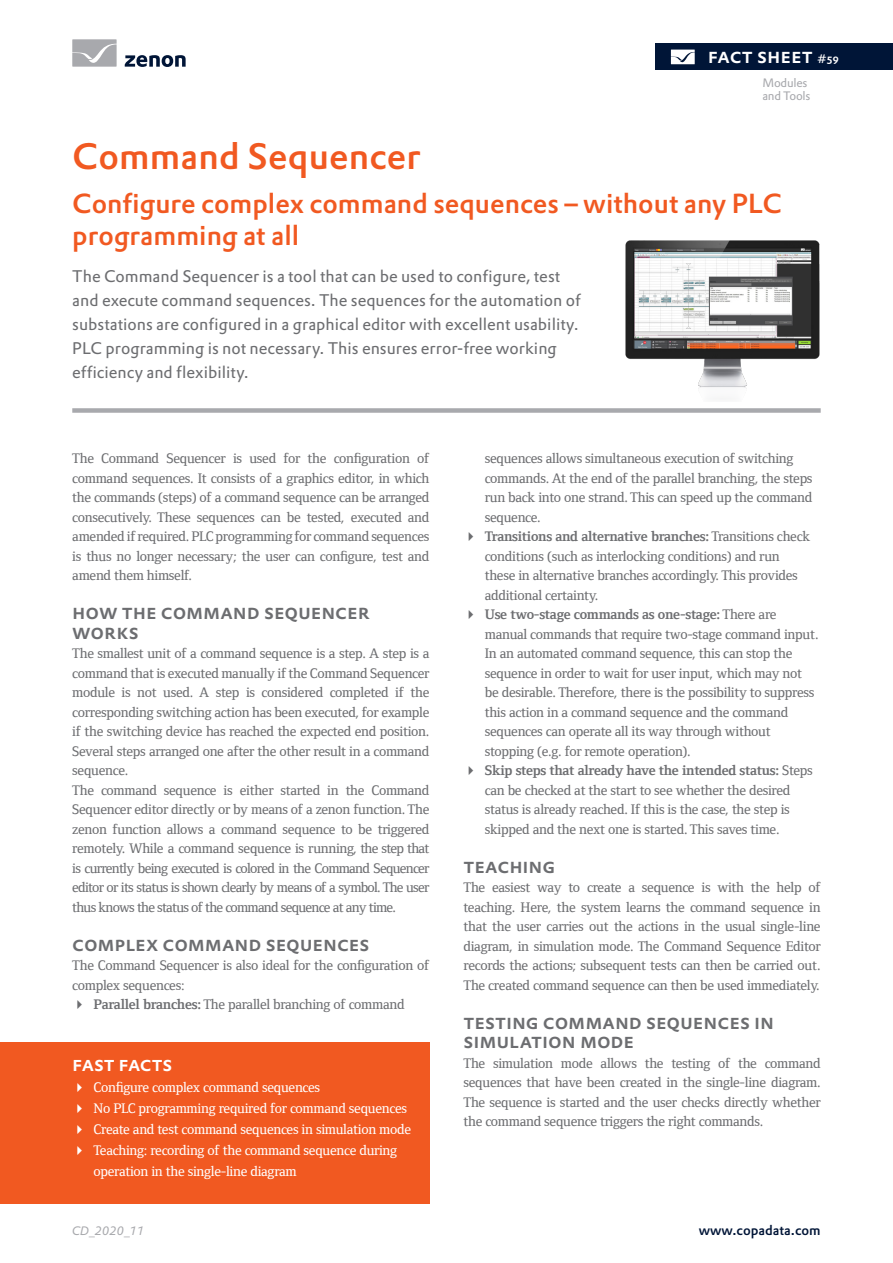
<style>
.page{position:relative;width:893px;height:1263px;background:#fff}
.page>*{position:absolute;margin:0;border:0;box-sizing:border-box;transform-origin:0 0}
.Header_Headline_oran{font:500 36px "DTL Prokyon TOT";letter-spacing:.005em;color:#f15921}
.Header_Subheadline_o{font:500 27px/31.5px "DTL Prokyon TOT";color:#f15921}
.Bodytext_Headline{font:500 21px/19.5px "DTL Prokyon TOT Caps";letter-spacing:-.005em;color:#6c6d70}
.t1{font:500 21px "DTL Prokyon TOT Caps";color:#fff}
.t2{font:500 20.85px "DTL Prokyon TOT Caps";letter-spacing:-.005em;color:#fff}
.Header_Teaser_Text{font:16.5px/24px "DTL Prokyon ETOT";color:#6c6d70}
.Normal_Body_Text_EN{font:500 14.25px/19.5px "Foundry Form Serif";letter-spacing:-.02em;color:#6c6d70;text-align:justify}
.t3{font:500 14.25px/21px "Foundry Form Serif";letter-spacing:-.02em;color:#fff}
.t4{font:500 13.5px "DTL Prokyon TOT";color:#001537}
.t5{font:12px/13.5px "DTL Prokyon TOT";letter-spacing:-.02em;color:#a8a9ad}
.t6{font:italic 12px "DTL Prokyon TOT";color:#a8a9ad}
.s1{font-size:12px}
.s2{font-weight:700}
</style>
<div class="page">
<div style="left:656px;top:44px;width:237px;height:26px;background:#001537"></div>
<svg style="left:671px;top:50px;width:24px;height:14px"></svg>
<svg style="left:125px;top:55px;width:61px;height:12px"></svg>
<svg style="left:72px;top:39px;width:45px;height:28px"></svg>
<div style="left:72px;top:408px;width:749px;height:5px;background:#a8a9ad"></div>
<div style="left:0;top:1042px;width:429px;height:162px;background:#f15921"></div>
<img style="left:625px;top:240px;width:195px;height:159px">
<p class="t1" style="left:708px;top:42px;width:133px">fact sheet <span class="s1">#59</span></p>
<p class="t5" style="left:762px;top:76px;width:50px">Modules and Tools</p>
<p class="Header_Headline_oran" style="left:72px;top:133px;width:350px">Command Sequencer</p>
<p class="Header_Subheadline_o" style="left:72px;top:188px;width:711px">Configure complex command sequences – without any PLC programming at all</p>
<p class="Header_Teaser_Text" style="left:72px;top:264px;width:510px">The Command Sequencer is a tool that can be used to configure, test and execute command sequences. The sequences for the automation of substations are configured in a graphical editor with excellent usability.<br>PLC programming is not necessary. This ensures error-free working efficiency and flexibility.</p>
<p class="Normal_Body_Text_EN" style="left:72px;top:449px;width:359px">The Command Sequencer is used for the configuration of command sequences. It consists of a graphics editor, in which the commands (steps) of a command sequence can be arranged consecutively. These sequences can be tested, executed and amended if required. PLC programming for command sequences is thus no longer necessary; the user can configure, test and amend them himself.</p>
<p class="Bodytext_Headline" style="left:72px;top:602px;width:299px">How th e command sequenceR works</p>
<p class="Normal_Body_Text_EN" style="left:72px;top:644px;width:359px">The smallest unit of a command sequence is a step. A step is a command that is executed manually if the Command Sequencer module is not used. A step is considered completed if the corresponding switching action has been executed, for example if the switching device has reached the expected end position.<br>Several steps arranged one after the other result in a command sequence.</p>
<p class="Normal_Body_Text_EN" style="left:72px;top:780px;width:359px">The command sequence is either started in the Command Sequencer editor directly or by means of a zenon function. The zenon function allows a command sequence to be triggered remotely. While a command sequence is running, the step that is currently being executed is colored in the Command Sequencer editor or its status is shown clearly by means of a symbol. The user thus knows the status of the command sequence at any time.</p>
<p class="Bodytext_Headline" style="left:72px;top:934px;width:299px">Complex command sequences</p>
<p class="Normal_Body_Text_EN" style="left:72px;top:956px;width:359px">The Command Sequencer is also ideal for the configuration of complex sequences:</p>
<p class="Normal_Body_Text_EN" style="left:94px;top:995px;width:313px"><span class="s2">Parallel branches:</span> The parallel branching of command</p>
<h3 class="t2" style="left:72px;top:1050px;width:102px">fast facts</h3>
<p class="t3" style="left:94px;top:1077px;width:319px">Configure complex command sequences<br>No PLC programming required for command sequences Create and test command sequences in simulation mode Teaching: recording of the command sequence during operation in the single-line diagram</p>
<p class="t6" style="left:72px;top:1223px;width:74px">CD_2020_11</p>
<p class="Normal_Body_Text_EN" style="left:485px;top:449px;width:329px;text-align:left">sequences allows simultaneous execution of switching commands. At the end of the parallel branching, the steps run back into one strand. This can speed up the command sequence.</p>
<p class="Normal_Body_Text_EN" style="left:485px;top:527px;width:327px;text-align:left"><span class="s2">Transitions and alternative branches:</span> Transitions check conditions (such as interlocking conditions) and run these in alternative branches accordingly. This provides additional certainty.</p>
<p class="Normal_Body_Text_EN" style="left:485px;top:605px;width:335px;text-align:left"><span class="s2">Use two-stage commands as one-stage:</span> There are manual commands that require two-stage command input.<br>In an automated command sequence, this can stop the sequence in order to wait for user input, which may not be desirable. Therefore, there is the possibility to suppress this action in a command sequence and the command sequences can operate all its way through without stopping (e.g. for remote operation).</p>
<p class="Normal_Body_Text_EN" style="left:485px;top:761px;width:330px;text-align:left"><span class="s2">Skip steps that already have the intended status:</span> Steps can be checked at the start to see whether the desired status is already reached. If this is the case, the step is skipped and the next one is started. This saves time.</p>
<p class="Bodytext_Headline" style="left:463px;top:856px;width:93px">Teach ing</p>
<p class="Normal_Body_Text_EN" style="left:463px;top:878px;width:359px">The easiest way to create a sequence is with the help of teaching. Here, the system learns the command sequence in that the user carries out the actions in the usual single-line diagram, in simulation mode. The Command Sequence Editor records the actions; subsequent tests can then be carried out.<br>The created command sequence can then be used immediately.</p>
<p class="Bodytext_Headline" style="left:463px;top:1012px;width:312px">Testing command sequences in simulation mode</p>
<p class="Normal_Body_Text_EN" style="left:463px;top:1053px;width:359px">The simulation mode allows the testing of the command sequences that have been created in the single-line diagram.<br>The sequence is started and the user checks directly whether the command sequence triggers the right commands.</p>
<p class="t4" style="left:699px;top:1221px;width:124px">www.copadata.com</p>
</div>
